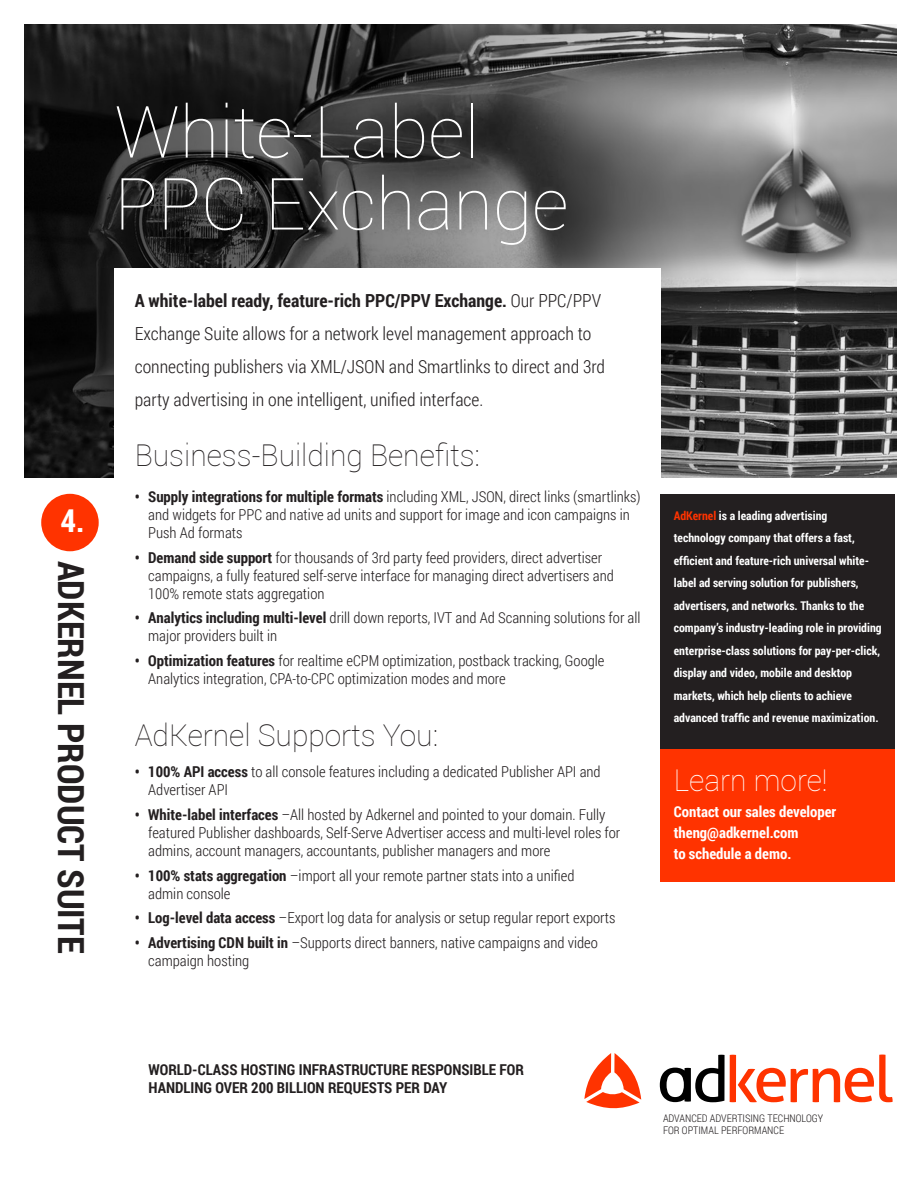
<style>
.page{position:relative;width:918px;height:1188px;background:#fff}
.page>*{position:absolute;margin:0;border:0;box-sizing:border-box;transform-origin:0 0}
.t1{font:100 72px/72px "Roboto";color:#fff}
.t2{font:700 36px "Roboto Condensed";color:#231f20}
.t3{font:700 31.5px "Roboto Condensed";color:#fff}
.t4{font:100 30px "Roboto";color:#231f20}
.t5{font:100 30px "Roboto";color:#fff}
.t6{font:300 18px/33px "Roboto Condensed";color:#231f20}
.t7{font:300 15px/18px "Roboto Condensed";color:#231f20}
.t8{font:700 15px/18px "Roboto Condensed";color:#231f20}
.t9{font:700 15px/21px "Roboto Condensed";color:#fff}
.t10{font:700 12px/22.5px "Roboto Condensed";color:#fff}
.t11{font:300 10.5px/12.6px "Roboto Condensed";color:#231f20}
.s1{font-weight:700}
.s2{color:#f30}
</style>
<div class="page">
<img style="left:24px;top:24px;width:872px;height:454px">
<div style="left:114px;top:268px;width:547px;height:739px;background:#fff"></div>
<div style="left:41px;top:494px;width:58px;height:57px;background:#f30;border-radius:50%"></div>
<svg style="left:660px;top:1055px;width:233px;height:47px"></svg>
<svg style="left:584px;top:1053px;width:57px;height:56px"></svg>
<div style="left:660px;top:494px;width:235px;height:256px;background:#231f20"></div>
<div style="left:660px;top:750px;width:235px;height:132px;background:#f30"></div>
<p class="t3" style="left:60px;top:499px;width:26px">4.</p>
<p class="t2" style="left:96px;top:561px;width:394px;rotate:90deg">ADKERNEL PRODUCT SUITE</p>
<p class="t1" style="left:114px;top:94px;width:455px">White-Label<br>PPC Exchange</p>
<p class="t6" style="left:135px;top:283px;width:472px"><span class="s1">A white-label ready, feature-rich PPC/PPV Exchange.</span> Our PPC/PPV Exchange Suite allows for a network level management approach to connecting publishers via XML/JSON and Smartlinks to direct and 3rd party advertising in one intelligent, unified interface.</p>
<p class="t4" style="left:135px;top:435px;width:347px">Business-Building Benefits:</p>
<p class="t7" style="left:148px;top:487px;width:494px;text-indent:-14px"><span class="s1">• Supply integrations for multiple formats</span> including XML, JSON, direct links (smartlinks) and widgets for PPC and native ad units and support for image and icon campaigns in<br>Push Ad formats</p>
<p class="t7" style="left:148px;top:548px;width:467px;text-indent:-14px"><span class="s1">• Demand side support</span> for thousands of 3rd party feed providers, direct advertiser campaigns, a fully featured self-serve interface for managing direct advertisers and<br>100% remote stats aggregation</p>
<p class="t7" style="left:148px;top:609px;width:494px;text-indent:-14px"><span class="s1">• Analytics including multi-level</span> drill down reports, IVT and Ad Scanning solutions for all major providers built in</p>
<p class="t7" style="left:148px;top:651px;width:458px;text-indent:-14px"><span class="s1">• Optimization features</span> for realtime eCPM optimization, postback tracking, Google<br>Analytics integration, CPA-to-CPC optimization modes and more</p>
<p class="t4" style="left:135px;top:714px;width:305px">AdKernel Supports You:</p>
<p class="t7" style="left:148px;top:762px;width:454px;text-indent:-14px"><span class="s1">• 100% API access</span> to all console features including a dedicated Publisher API and<br>Advertiser API</p>
<p class="t7" style="left:148px;top:805px;width:474px;text-indent:-14px"><span class="s1">• White-label interfaces</span> –All hosted by Adkernel and pointed to your domain. Fully featured Publisher dashboards, Self-Serve Advertiser access and multi-level roles for admins, account managers, accountants, publisher managers and more</p>
<p class="t7" style="left:148px;top:866px;width:428px;text-indent:-14px"><span class="s1">• 100% stats aggregation</span> –import all your remote partner stats into a unified admin console</p>
<p class="t7" style="left:135px;top:909px;width:482px"><span class="s1">• Log-level data access</span> –Export log data for analysis or setup regular report exports</p>
<p class="t7" style="left:148px;top:933px;width:451px;text-indent:-14px"><span class="s1">• Advertising CDN built in</span> –Supports direct banners, native campaigns and video campaign hosting</p>
<p class="t10" style="left:674px;top:504px;width:209px"><span class="s2">AdKernel</span> is a leading advertising technology company that offers a fast, efficient and feature-rich universal white&shy;label ad serving solution for publishers, advertisers, and networks. Thanks to the company’s industry-leading role in providing enterprise-class solutions for pay-per-click, display and video, mobile and desktop markets, which help clients to achieve advanced traffic and revenue maximization.</p>
<p class="t5" style="left:674px;top:760px;width:155px">Learn more!</p>
<p class="t9" style="left:674px;top:801px;width:164px">Contact our sales developer theng@adkernel.com<br>to schedule a demo.</p>
<p class="t8" style="left:148px;top:1061px;width:377px">WORLD-CLASS HOSTING INFRASTRUCTURE RESPONSIBLE FOR<br>HANDLING OVER 200 BILLION REQUESTS PER DAY</p>
<p class="t11" style="left:663px;top:1111px;width:162px">ADVANCED ADVERTISING TECHNOLOGY<br>FOR OPTIMAL PERFORMANCE</p>
</div>
